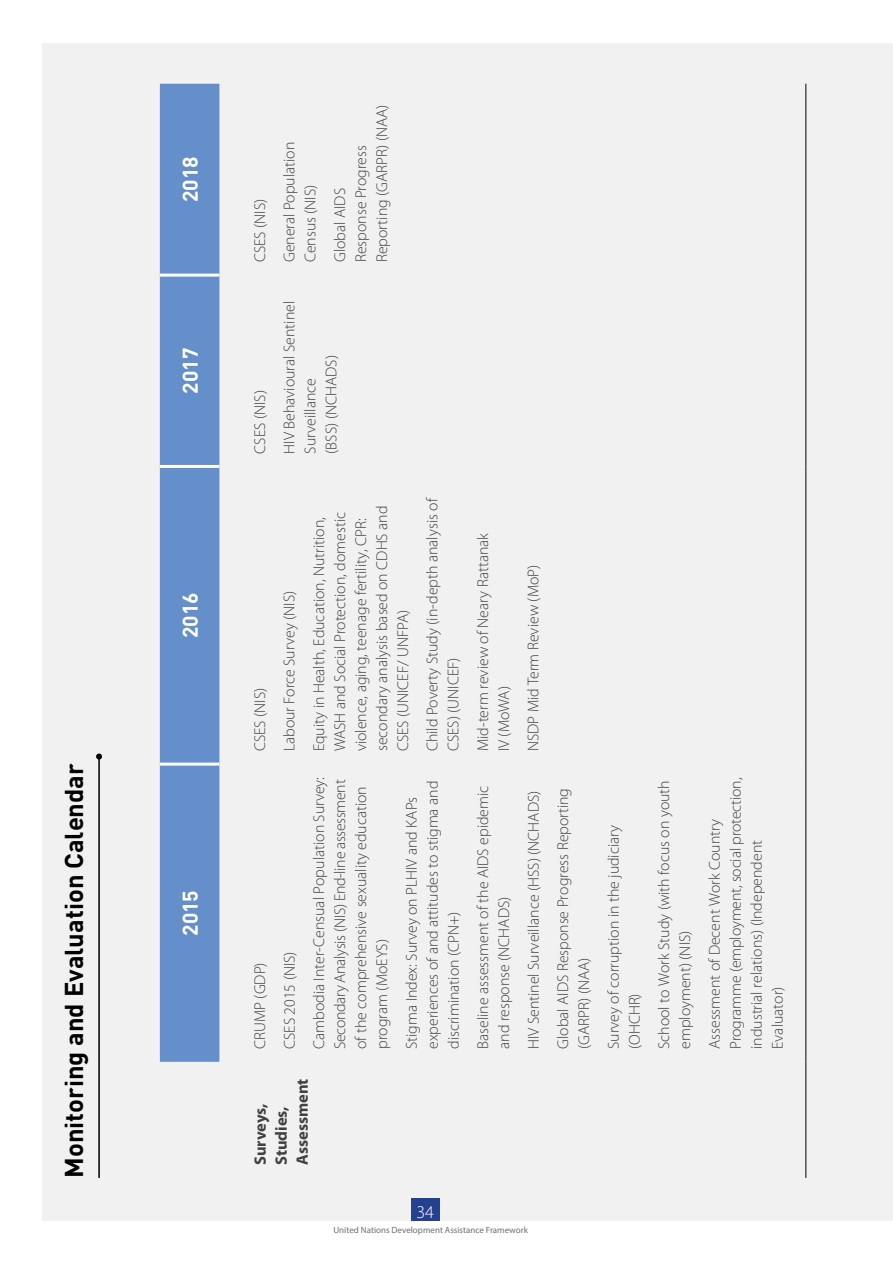
<style>
.page{position:relative;width:893px;height:1263px;background:#fff}
.page>*{position:absolute;margin:0;border:0;box-sizing:border-box;transform-origin:0 0}
.t1{font:700 25.5px "DINOT";color:#000}
.t2{font:700 21px "DINOT";color:#fff}
.t3{font:300 18px "Myriad Pro";color:#fff}
.t4{font:700 16.5px/21px "Myriad Pro";color:#414042}
.t5{font:300 15.75px/21px "Myriad Pro";color:#414042}
.t6{font:9px "Myriad Pro";color:#6d6e71}
</style>
<div class="page">
<div style="left:43px;top:43px;width:850px;height:1177px;background:#f1f1f2"></div>
<div style="left:160px;top:84px;width:59px;height:978px;background:#658fca"></div>
<hr style="left:805px;top:1062px;width:1px;height:116px;background:#000">
<hr style="left:805px;top:764px;width:1px;height:298px;background:#000">
<hr style="left:805px;top:466px;width:1px;height:298px;background:#000">
<hr style="left:805px;top:275px;width:1px;height:191px;background:#000">
<hr style="left:805px;top:84px;width:1px;height:191px;background:#000">
<hr style="left:160px;top:763px;width:59px;height:3px;background:#fff">
<hr style="left:160px;top:465px;width:59px;height:3px;background:#fff">
<hr style="left:160px;top:274px;width:59px;height:3px;background:#fff">
<hr style="left:98px;top:756px;width:2px;height:422px;background:#000">
<svg style="left:96px;top:753px;width:6px;height:6px"></svg>
<div style="left:411px;top:1198px;width:29px;height:22px;background:#25408f"></div>
<h1 class="t1" style="left:57px;top:1178px;width:416px;rotate:-90deg">Monitoring and Evaluation Calendar</h1>
<h2 class="t2" style="left:176px;top:202px;width:47px;rotate:-90deg">2018</h2>
<h2 class="t2" style="left:176px;top:394px;width:47px;rotate:-90deg">2017</h2>
<h2 class="t2" style="left:176px;top:638px;width:47px;rotate:-90deg">2016</h2>
<h2 class="t2" style="left:176px;top:936px;width:47px;rotate:-90deg">2015</h2>
<p class="t5" style="left:245px;top:262px;width:122px;line-height:29.5px;rotate:-90deg">CSES (NIS)<br>General Population</p>
<p class="t5" style="left:296px;top:262px;width:79px;line-height:29.5px;rotate:-90deg">Census (NIS)<br>Global AIDS</p>
<p class="t5" style="left:351px;top:262px;width:159px;rotate:-90deg">Response Progress<br>Reporting (GARPR) (NAA)</p>
<p class="t5" style="left:245px;top:454px;width:154px;line-height:29.5px;rotate:-90deg">CSES (NIS)<br>HIV Behavioural Sentinel</p>
<p class="t5" style="left:300px;top:454px;width:100px;rotate:-90deg">Surveillance (BSS) (NCHADS)</p>
<p class="t5" style="left:245px;top:751px;width:236px;line-height:29.5px;rotate:-90deg">CSES (NIS)<br>Labour Force Survey (NIS)<br>Equity in Health, Education, Nutrition,</p>
<p class="t5" style="left:330px;top:751px;width:247px;rotate:-90deg">WASH and Social Protection, domestic violence, aging, teenage fertility, CPR: secondary analysis based on CDHS and CSES (UNICEF/ UNFPA)</p>
<p class="t5" style="left:422px;top:751px;width:255px;rotate:-90deg">Child Poverty Study (in-depth analysis of<br>CSES) (UNICEF)</p>
<p class="t5" style="left:473px;top:751px;width:220px;rotate:-90deg">Mid-term review of Neary Rattanak<br>IV (MoWA)</p>
<p class="t5" style="left:523px;top:751px;width:188px;rotate:-90deg">NSDP Mid Term Review (MoP)</p>
<p class="t5" style="left:245px;top:1049px;width:274px;line-height:29.5px;rotate:-90deg">CRUMP (GDP)<br>CSES 2015 (NIS)<br>Cambodia Inter-Censual Population Survey:</p>
<p class="t5" style="left:330px;top:1049px;width:271px;rotate:-90deg">Secondary Analysis (NIS) End-line assessment of the comprehensive sexuality education program (MoEYS)</p>
<p class="t5" style="left:401px;top:1049px;width:270px;rotate:-90deg">Stigma Index: Survey on PLHIV and KAPs experiences of and attitudes to stigma and discrimination (CPN+)</p>
<p class="t5" style="left:473px;top:1049px;width:265px;rotate:-90deg">Baseline assessment of the AIDS epidemic and response (NCHADS)</p>
<p class="t5" style="left:519px;top:1049px;width:263px;line-height:29.5px;rotate:-90deg">HIV Sentinel Surveillance (HSS) (NCHADS)<br>Global AIDS Response Progress Reporting</p>
<p class="t5" style="left:725px;top:1049px;width:273px;rotate:-90deg">Programme (employment, social protection, industrial relations) (Independent<br>Evaluator)</p>
<p class="t5" style="left:620px;top:1049px;width:270px;line-height:29.5px;rotate:-90deg">(OHCHR)<br>School to Work Study (with focus on youth</p>
<p class="t5" style="left:670px;top:1049px;width:231px;line-height:29.5px;rotate:-90deg">employment) (NIS)<br>Assessment of Decent Work Country</p>
<p class="t5" style="left:569px;top:1049px;width:225px;line-height:29.5px;rotate:-90deg">(GARPR) (NAA)<br>Survey of corruption in the judiciary</p>
<p class="t4" style="left:250px;top:1165px;width:88px;rotate:-90deg">Surveys,<br>Studies,<br>Assessment</p>
<p class="t3" style="left:416px;top:1202px;width:19px">34</p>
<p class="t6" style="left:333px;top:1224px;width:196px">United Nations Development Assistance Framework</p>
</div>
